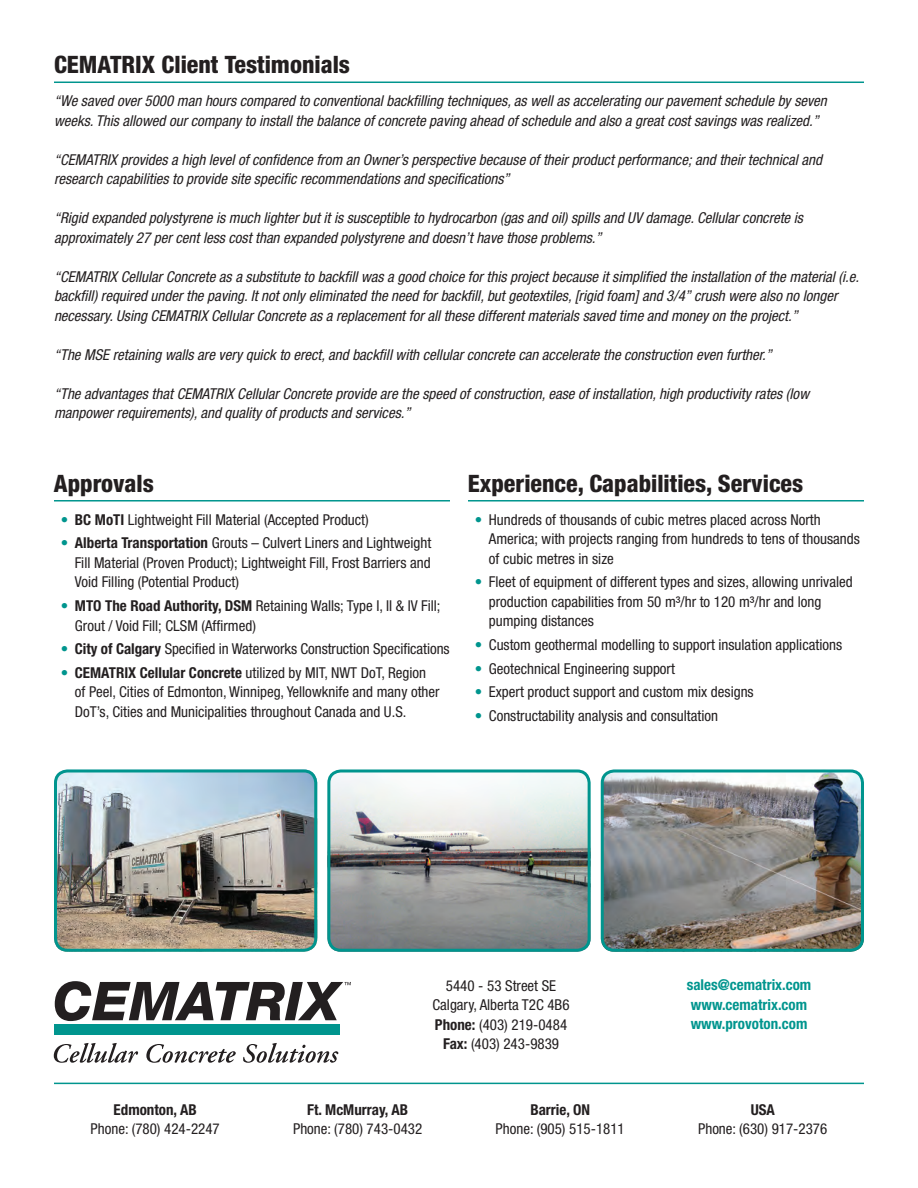
<style>
.page{position:relative;width:918px;height:1188px;background:#fff}
.page>*{position:absolute;margin:0;border:0;box-sizing:border-box;transform-origin:0 0}
.t1{font:800 condensed 24px "Helvetica Neue";color:#231f20}
.t2{font:italic condensed 15px/19.5px "Helvetica Neue";color:#231f20}
.t3{font:condensed 15px/19.5px "Helvetica Neue";color:#231f20}
.t4{font:700 condensed 15px/19.5px "Helvetica Neue";color:#00958e}
.t5{font:700 condensed 15px "Helvetica Neue";color:#231f20}
.s1{color:#00958e}
.s2{font-weight:700}
</style>
<div class="page">
<hr style="left:54px;top:82px;width:810px;height:1px;background:#00958e">
<hr style="left:54px;top:1083px;width:810px;height:1px;background:#00958e">
<div style="left:54px;top:1025px;width:285px;height:10px;background:#00958e"></div>
<svg style="left:54px;top:1043px;width:84px;height:20px"></svg>
<svg style="left:146px;top:1044px;width:90px;height:19px"></svg>
<svg style="left:243px;top:1043px;width:95px;height:20px"></svg>
<svg style="left:55px;top:981px;width:296px;height:40px"></svg>
<hr style="left:54px;top:500px;width:396px;height:2px;background:#00958e">
<hr style="left:468px;top:500px;width:396px;height:2px;background:#00958e">
<img style="left:54px;top:770px;width:263px;height:179px">
<div style="left:54px;top:770px;width:263px;height:182px;border:3px solid #00958e;border-radius:12px"></div>
<img style="left:329px;top:770px;width:260px;height:178px">
<div style="left:327px;top:770px;width:264px;height:182px;border:3px solid #00958e;border-radius:12px"></div>
<img style="left:602px;top:770px;width:262px;height:182px">
<div style="left:601px;top:770px;width:263px;height:182px;border:3px solid #00958e;border-radius:12px"></div>
<h1 class="t1" style="left:54px;top:50px;width:298px">CEMATRIX Client Testimonials</h1>
<p class="t2" style="left:54px;top:91px;width:774px">“We saved over 5000 man hours compared to conventional backfilling techniques, as well as accelerating our pavement schedule by seven weeks. This allowed our company to install the balance of concrete paving ahead of schedule and also a great cost savings was realized.”</p>
<p class="t2" style="left:54px;top:150px;width:770px">“CEMATRIX provides a high level of confidence from an Owner’s perspective because of their product performance; and their technical and research capabilities to provide site specific recommendations and specifications”</p>
<p class="t2" style="left:54px;top:208px;width:751px">“Rigid expanded polystyrene is much lighter but it is susceptible to hydrocarbon (gas and oil) spills and UV damage. Cellular concrete is approximately 27 per cent less cost than expanded polystyrene and doesn’t have those problems.”</p>
<p class="t2" style="left:54px;top:267px;width:807px">“CEMATRIX Cellular Concrete as a substitute to backfill was a good choice for this project because it simplified the installation of the material (i.e. backfill) required under the paving. It not only eliminated the need for backfill, but geotextiles, [rigid foam] and 3/4” crush were also no longer necessary. Using CEMATRIX Cellular Concrete as a replacement for all these different materials saved time and money on the project.”</p>
<p class="t2" style="left:54px;top:345px;width:719px">“The MSE retaining walls are very quick to erect, and backfill with cellular concrete can accelerate the construction even further.”</p>
<p class="t2" style="left:54px;top:384px;width:757px">“The advantages that CEMATRIX Cellular Concrete provide are the speed of construction, ease of installation, high productivity rates (low manpower requirements), and quality of products and services.”</p>
<h1 class="t1" style="left:54px;top:469px;width:101px">Approvals</h1>
<p class="t3" style="left:61px;top:510px;width:310px"><span class="s1">•</span> <span class="s2">BC MoTI</span> Lightweight Fill Material (Accepted Product)</p>
<p class="t3" style="left:75px;top:533px;width:358px;text-align:justify;text-indent:-14px"><span class="s1">•</span> <span class="s2">Alberta Transportation</span> Grouts – Culvert Liners and Lightweight Fill Material (Proven Product); Lightweight Fill, Frost Barriers and Void Filling (Potential Product)</p>
<p class="t3" style="left:75px;top:596px;width:367px;text-indent:-14px"><span class="s1">•</span> <span class="s2">MTO The Road Authority, DSM</span> Retaining Walls; Type I, II &amp; IV Fill;<br>Grout / Void Fill; CLSM (Affirmed)</p>
<p class="t3" style="left:61px;top:639px;width:390px"><span class="s1">•</span> <span class="s2">City of Calgary</span> Specified in Waterworks Construction Specifications</p>
<p class="t3" style="left:75px;top:662px;width:366px;text-indent:-14px"><span class="s1">•</span> <span class="s2">CEMATRIX Cellular Concrete</span> utilized by MIT, NWT DoT, Region of Peel, Cities of Edmonton, Winnipeg, Yellowknife and many other<br>DoT’s, Cities and Municipalities throughout Canada and U.S.</p>
<h1 class="t1" style="left:468px;top:469px;width:337px">Experience, Capabilities, Services</h1>
<p class="t3" style="left:489px;top:510px;width:372px;text-indent:-14px"><span class="s1">•</span> Hundreds of thousands of cubic metres placed across North<br>America; with projects ranging from hundreds to tens of thousands of cubic metres in size</p>
<p class="t3" style="left:489px;top:572px;width:365px;text-indent:-14px"><span class="s1">•</span> Fleet of equipment of different types and sizes, allowing unrivaled production capabilities from 50 m³/hr to 120 m³/hr and long pumping distances</p>
<p class="t3" style="left:475px;top:635px;width:369px"><span class="s1">•</span> Custom geothermal modelling to support insulation applications</p>
<p class="t3" style="left:475px;top:658px;width:202px"><span class="s1">•</span> Geotechnical Engineering support</p>
<p class="t3" style="left:475px;top:682px;width:280px"><span class="s1">•</span> Expert product support and custom mix designs</p>
<p class="t3" style="left:475px;top:706px;width:245px"><span class="s1">•</span> Constructability analysis and consultation</p>
<p class="t3" style="left:433px;top:975px;width:139px;text-align:center">5440 - 53 Street SE<br>Calgary, Alberta T2C 4B6<br><span class="s2">Phone:</span> (403) 219-0484<br><span class="s2">Fax:</span> (403) 243-9839</p>
<p class="t4" style="left:687px;top:975px;width:126px">sales@cematrix.com www.cematrix.com www.provoton.com</p>
<p class="t5" style="left:114px;top:1100px;width:85px">Edmonton, AB</p>
<p class="t5" style="left:307px;top:1100px;width:103px">Ft. McMurray, AB</p>
<p class="t5" style="left:530px;top:1100px;width:61px">Barrie, ON</p>
<p class="t5" style="left:751px;top:1100px;width:26px">USA</p>
<p class="t3" style="left:91px;top:1119px;width:131px">Phone: (780) 424-2247</p>
<p class="t3" style="left:293px;top:1119px;width:131px">Phone: (780) 743-0432</p>
<p class="t3" style="left:496px;top:1119px;width:131px">Phone: (905) 515-1811</p>
<p class="t3" style="left:698px;top:1119px;width:131px">Phone: (630) 917-2376</p>
</div>
